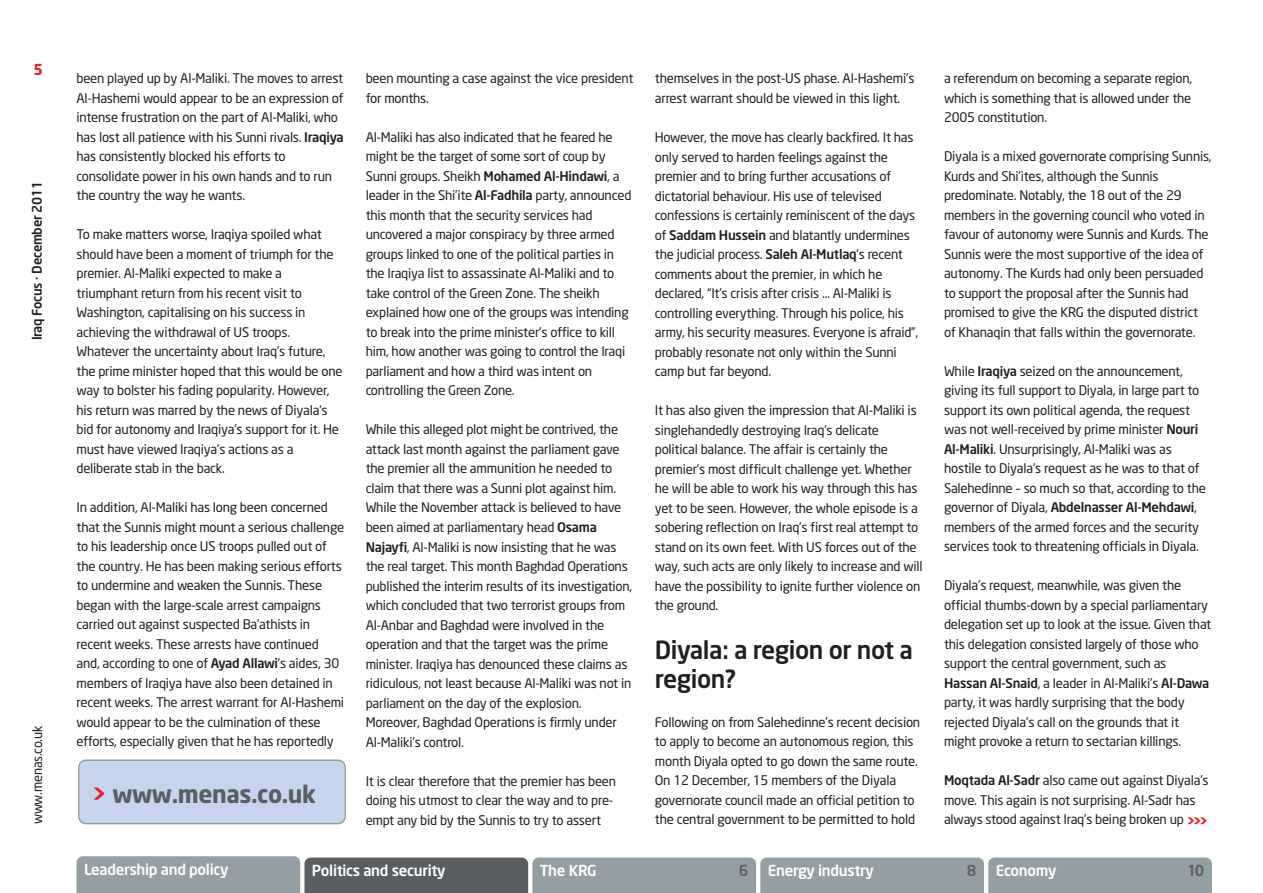
<style>
.page{position:relative;width:1263px;height:893px;background:#fff}
.page>*{position:absolute;margin:0;border:0;box-sizing:border-box;transform-origin:0 0}
.t1{font:500 24.75px/29.2px "Neo Sans";letter-spacing:-.02em;color:#231f20}
.t2{font:700 24px "Neo Sans";letter-spacing:-.02em;color:#5b5e61}
.t3{font:500 15px "Neo Sans";letter-spacing:-.02em;color:#fff}
.t4{font:500 15px "Neo Sans";color:#5b5e61}
.t5{font:700 15px "Neo Sans";color:#ee1d23}
.t6{font:13.2px/19.5px "Neo Sans";letter-spacing:-.02em;color:#231f20}
.t7{font:500 13.2px "Neo Sans";letter-spacing:-.02em;color:#231f20}
.s1{font-weight:500}
.s2{color:#ee1d23}
.s3{font-weight:900;font-size:13.5px;color:#ee1d23}
</style>
<div class="page">
<svg style="left:77px;top:856px;width:1135px;height:37px;background:#8e979b"></svg>
<svg style="left:78px;top:759px;width:268px;height:65px;background:#c4d2e9"></svg>
<p class="t5" style="left:33px;top:64px;width:11px">5</p>
<p class="t7" style="left:32px;top:340px;width:161px;rotate:-90deg">Iraq Focus · December 2011</p>
<p class="t6" style="left:29px;top:824px;width:100px;rotate:-90deg">www.menas.co.uk</p>
<p class="t6" style="left:77px;top:70px;width:269px">been played up by Al-Maliki. The moves to arrest Al-Hashemi would appear to be an expression of intense frustration on the part of Al-Maliki, who has lost all patience with his Sunni rivals. <span class="s1">Iraqiya </span>has consistently blocked his efforts to consolidate power in his own hands and to run the country the way he wants.</p>
<p class="t6" style="left:77px;top:226px;width:268px">To make matters worse, Iraqiya spoiled what should have been a moment of triumph for the premier. Al-Maliki expected to make a triumphant return from his recent visit to Washington, capitalising on his success in achieving the withdrawal of US troops.<br>Whatever the uncertainty about Iraq’s future, the prime minister hoped that this would be one way to bolster his fading popularity. However, his return was marred by the news of Diyala’s bid for autonomy and Iraqiya’s support for it. He must have viewed Iraqiya’s actions as a deliberate stab in the back.</p>
<p class="t6" style="left:77px;top:499px;width:269px">In addition, Al-Maliki has long been concerned that the Sunnis might mount a serious challenge to his leadership once US troops pulled out of the country. He has been making serious efforts to undermine and weaken the Sunnis. These began with the large-scale arrest campaigns carried out against suspected Ba’athists in recent weeks. These arrests have continued and, according to one of <span class="s1">Ayad Allawi</span>’s aides, 30 members of Iraqiya have also been detained in recent weeks. The arrest warrant for Al-Hashemi would appear to be the culmination of these efforts, especially given that he has reportedly</p>
<h2 class="t2" style="left:92px;top:785px;width:226px"><span class="s2">&gt;</span> www.menas.co.uk</h2>
<p class="t6" style="left:366px;top:70px;width:269px">been mounting a case against the vice president for months.</p>
<p class="t6" style="left:366px;top:129px;width:267px">Al-Maliki has also indicated that he feared he might be the target of some sort of coup by Sunni groups. Sheikh <span class="s1">Mohamed Al-Hindawi</span>, a leader in the Shi’ite <span class="s1">Al-Fadhila</span> party, announced this month that the security services had uncovered a major conspiracy by three armed groups linked to one of the political parties in the Iraqiya list to assassinate Al-Maliki and to take control of the Green Zone. The sheikh explained how one of the groups was intending to break into the prime minister’s office to kill him, how another was going to control the Iraqi parliament and how a third was intent on controlling the Green Zone.</p>
<p class="t6" style="left:366px;top:421px;width:268px">While this alleged plot might be contrived, the attack last month against the parliament gave the premier all the ammunition he needed to claim that there was a Sunni plot against him.<br>While the November attack is believed to have been aimed at parliamentary head <span class="s1">Osama Najayfi</span>, Al-Maliki is now insisting that he was the real target. This month Baghdad Operations published the interim results of its investigation, which concluded that two terrorist groups from Al-Anbar and Baghdad were involved in the operation and that the target was the prime minister. Iraqiya has denounced these claims as ridiculous, not least because Al-Maliki was not in parliament on the day of the explosion.<br>Moreover, Baghdad Operations is firmly under Al-Maliki’s control.</p>
<p class="t6" style="left:366px;top:772px;width:252px">It is clear therefore that the premier has been doing his utmost to clear the way and to pre&shy;empt any bid by the Sunnis to try to assert</p>
<p class="t6" style="left:655px;top:70px;width:261px">themselves in the post-US phase. Al-Hashemi’s arrest warrant should be viewed in this light.</p>
<p class="t6" style="left:655px;top:129px;width:265px">However, the move has clearly backfired. It has only served to harden feelings against the premier and to bring further accusations of dictatorial behaviour. His use of televised confessions is certainly reminiscent of the days of <span class="s1">Saddam Hussein</span> and blatantly undermines the judicial process. <span class="s1">Saleh Al-Mutlaq</span>’s recent comments about the premier, in which he declared, “It’s crisis after crisis … Al-Maliki is controlling everything. Through his police, his army, his security measures. Everyone is afraid”, probably resonate not only within the Sunni camp but far beyond.</p>
<p class="t6" style="left:655px;top:402px;width:269px">It has also given the impression that Al-Maliki is singlehandedly destroying Iraq’s delicate political balance. The affair is certainly the premier’s most difficult challenge yet. Whether he will be able to work his way through this has yet to be seen. However, the whole episode is a sobering reflection on Iraq’s first real attempt to stand on its own feet. With US forces out of the way, such acts are only likely to increase and will have the possibility to ignite further violence on the ground.</p>
<h1 class="t1" style="left:655px;top:637px;width:260px">Diyala: a region or not a region?</h1>
<p class="t6" style="left:655px;top:713px;width:267px">Following on from Salehedinne’s recent decision to apply to become an autonomous region, this month Diyala opted to go down the same route.<br>On 12 December, 15 members of the Diyala governorate council made an official petition to the central government to be permitted to hold</p>
<p class="t6" style="left:944px;top:70px;width:250px;text-align:justify">a referendum on becoming a separate region, which is something that is allowed under the 2005 constitution.</p>
<p class="t6" style="left:944px;top:148px;width:269px">Diyala is a mixed governorate comprising Sunnis, Kurds and Shi’ites, although the Sunnis predominate. Notably, the 18 out of the 29 members in the governing council who voted in favour of autonomy were Sunnis and Kurds. The Sunnis were the most supportive of the idea of autonomy. The Kurds had only been persuaded to support the proposal after the Sunnis had promised to give the KRG the disputed district of Khanaqin that falls within the governorate.</p>
<p class="t6" style="left:944px;top:362px;width:263px">While <span class="s1">Iraqiya</span> seized on the announcement, giving its full support to Diyala, in large part to support its own political agenda, the request was not well-received by prime minister <span class="s1">Nouri Al-Maliki</span>. Unsurprisingly, Al-Maliki was as hostile to Diyala’s request as he was to that of Salehedinne – so much so that, according to the governor of Diyala, <span class="s1">Abdelnasser Al-Mehdawi</span>, members of the armed forces and the security services took to threatening officials in Diyala.</p>
<p class="t6" style="left:944px;top:577px;width:269px">Diyala’s request, meanwhile, was given the official thumbs-down by a special parliamentary delegation set up to look at the issue. Given that this delegation consisted largely of those who support the central government, such as <span class="s1">Hassan Al-Snaid</span>, a leader in Al-Maliki’s <span class="s1">Al-Dawa </span>party, it was hardly surprising that the body rejected Diyala’s call on the grounds that it might provoke a return to sectarian killings.</p>
<p class="t6" style="left:944px;top:772px;width:266px"><span class="s1">Moqtada Al-Sadr</span> also came out against Diyala’s move. This again is not surprising. Al-Sadr has always stood against Iraq’s being broken up <span class="s3">&gt;&gt;&gt;</span></p>
<p class="t3" style="left:84px;top:864px;width:146px">Leadership and policy</p>
<p class="t3" style="left:312px;top:865px;width:135px">Politics and security</p>
<p class="t3" style="left:540px;top:865px;width:58px">The KRG</p>
<p class="t4" style="left:739px;top:865px;width:11px">6</p>
<p class="t3" style="left:768px;top:865px;width:108px">Energy industry</p>
<p class="t4" style="left:967px;top:865px;width:11px">8</p>
<p class="t3" style="left:996px;top:865px;width:62px">Economy</p>
<p class="t4" style="left:1187px;top:865px;width:19px">10</p>
</div>
